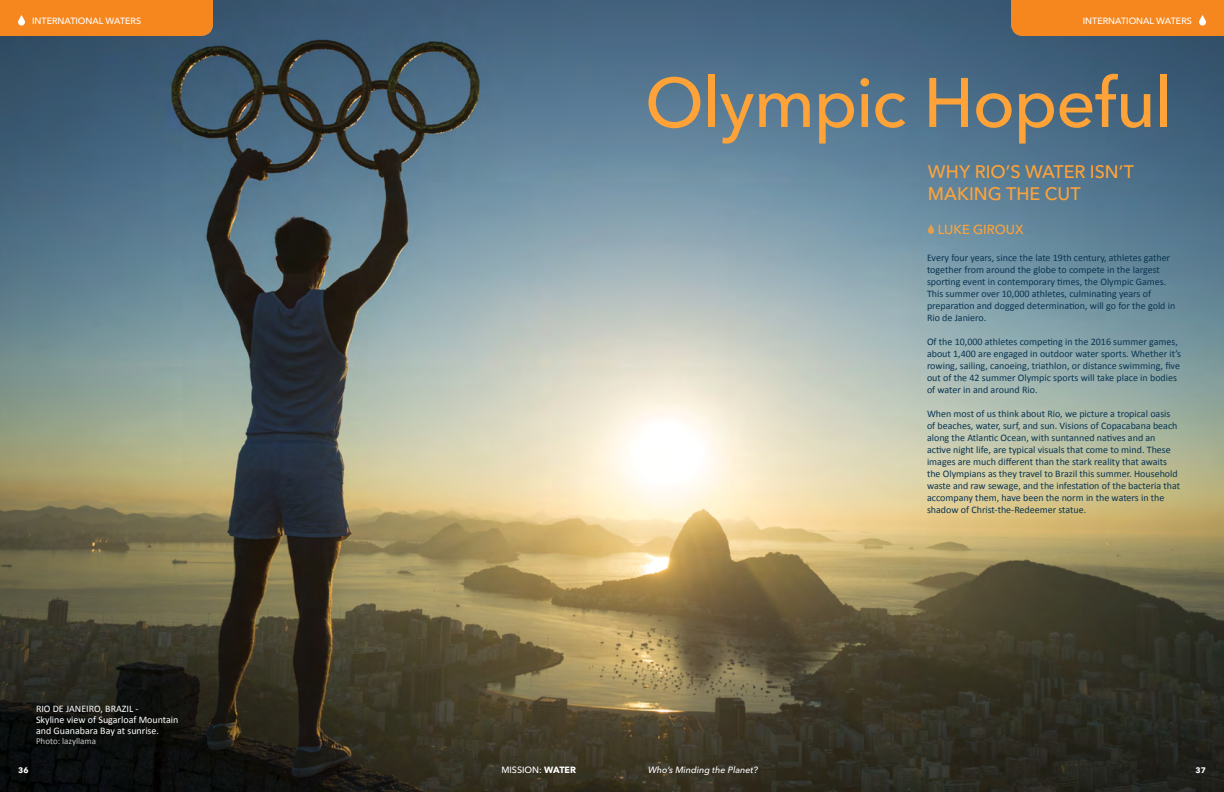
<style>
.page{position:relative;width:1224px;height:792px;background:#fff}
.page>*{position:absolute;margin:0;border:0;box-sizing:border-box;transform-origin:0 0}
.t1{font:500 69.2px "Avenir Next LT Pro";letter-spacing:-.02em;color:#ffa338}
.t2{font:500 18px/21.6px "Avenir Next LT Pro";color:#ffa338}
.t3{font:500 13px "Avenir Next LT Pro";color:#ffa338}
.t4{font:10px/12px "Calibri";color:#093451}
.t5{font:10px/11px "Calibri";color:#fff}
.t6{font:500 9px "Avenir Next LT Pro";color:#fff}
.t7{font:italic 500 9px "Avenir Next LT Pro";color:#fff}
.t8{font:9px "Calibri";color:#c7c8ca}
.t9{font:700 8px "Avenir Next LT Pro";color:#fff}
.s1{font-weight:700}
</style>
<div class="page">
<img style="left:0;top:0;width:1224px;height:792px">
<div style="left:1011px;top:0;width:213px;height:36px;background:#f6871f"></div>
<div style="left:0;top:0;width:213px;height:36px;background:#f6871f"></div>
<svg style="left:927px;top:224px;width:8px;height:10px"></svg>
<p class="t6" style="left:32px;top:16px;width:111px">INTERNATIONAL WATERS</p>
<p class="t6" style="left:1083px;top:16px;width:111px">INTERNATIONAL WATERS</p>
<p class="t6" style="left:18px;top:16px;width:46px">HEADLINE</p>
<p class="t6" style="left:1161px;top:16px;width:46px">HEADLINE</p>
<p class="t5" style="left:36px;top:703px;width:144px">RIO DE JANEIRO, BRAZIL -<br>Skyline view of Sugarloaf Mountain and Guanabara Bay at sunrise.</p>
<p class="t8" style="left:36px;top:735px;width:62px">Photo: lazyllama</p>
<h1 class="t1" style="left:645px;top:61px;width:529px">Olympic Hopeful</h1>
<h2 class="t2" style="left:928px;top:161px;width:207px">WHY RIO’S WATER ISN’T<br>MAKING THE CUT</h2>
<h3 class="t3" style="left:938px;top:222px;width:87px">LUKE GIROUX</h3>
<p class="t4" style="left:927px;top:252px;width:250px">Every four years, since the late 19th century, athletes gather together from around the globe to compete in the largest sporting event in contemporary times, the Olympic Games.<br>This summer over 10,000 athletes, culminating years of preparation and dogged determination, will go for the gold in Rio de Janiero.</p>
<p class="t4" style="left:927px;top:336px;width:256px">Of the 10,000 athletes competing in the 2016 summer games, about 1,400 are engaged in outdoor water sports. Whether it’s rowing, sailing, canoeing, triathlon, or distance swimming, five out of the 42 summer Olympic sports will take place in bodies of water in and around Rio.</p>
<p class="t4" style="left:927px;top:408px;width:255px">When most of us think about Rio, we picture a tropical oasis of beaches, water, surf, and sun. Visions of Copacabana beach along the Atlantic Ocean, with suntanned natives and an active night life, are typical visuals that come to mind. These images are much different than the stark reality that awaits the Olympians as they travel to Brazil this summer. Household waste and raw sewage, and the infestation of the bacteria that accompany them, have been the norm in the waters in the shadow of Christ-the-Redeemer statue.</p>
<p class="t9" style="left:18px;top:766px;width:12px">36</p>
<p class="t6" style="left:501px;top:764px;width:76px">MISSION: <span class="s1">WATER</span></p>
<p class="t7" style="left:648px;top:764px;width:112px">Who’s Minding the Planet?</p>
<p class="t9" style="left:1196px;top:766px;width:12px">37</p>
</div>
